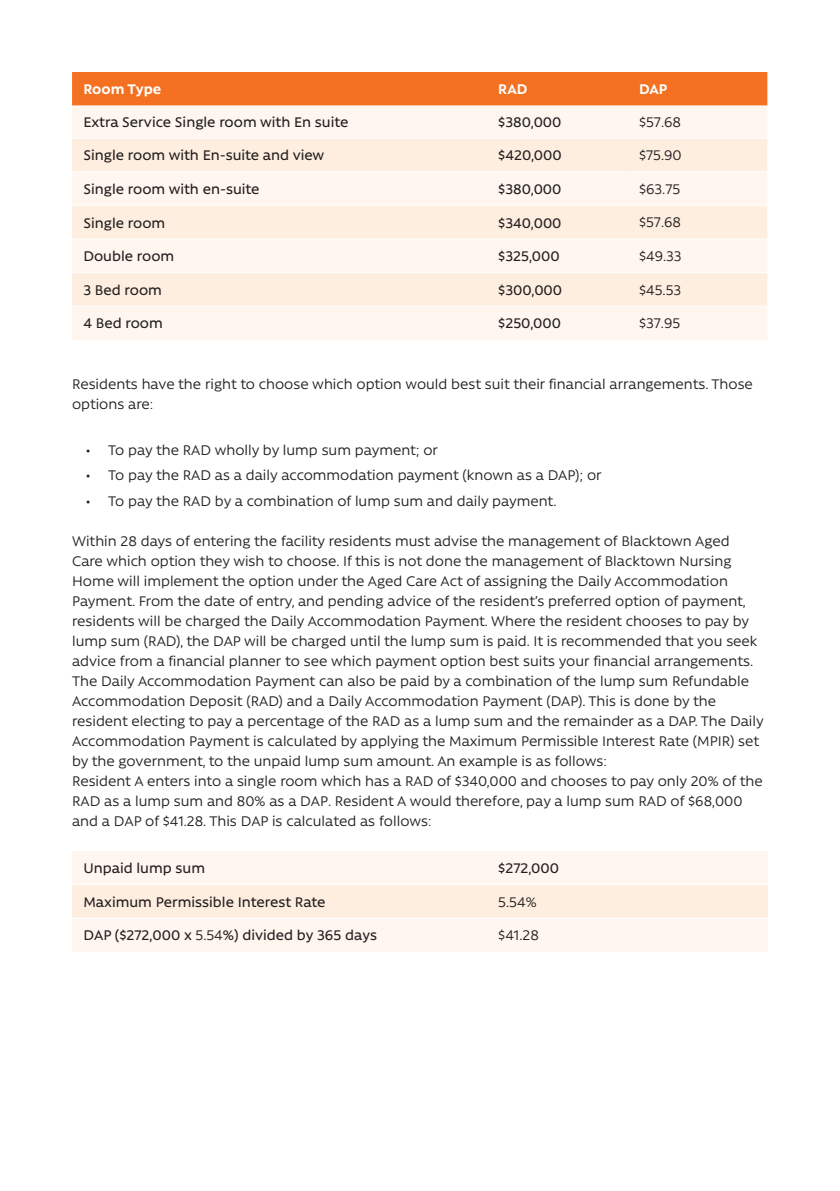
<style>
.page{position:relative;width:840px;height:1191px;background:#fff}
.page>*{position:absolute;margin:0;border:0;box-sizing:border-box;transform-origin:0 0}
.t1{font:16px/20px "Rawson";color:#231f20}
.t2{font:500 16px "Rawson";color:#231f20}
.t3{font:700 16px "Rawson";color:#fff}
.s1{font-weight:400}
</style>
<div class="page">
<div style="left:72px;top:72px;width:694px;height:34px;background:#f37121"></div>
<div style="left:72px;top:106px;width:694px;height:234px;background:#fef6ef"></div>
<svg style="left:72px;top:139px;width:694px;height:167px;fill:#feeee0"></svg>
<hr style="left:72px;top:138px;width:414px;height:1px;background:#fff">
<hr style="left:486px;top:138px;width:141px;height:1px;background:#fff">
<hr style="left:627px;top:138px;width:139px;height:1px;background:#fff">
<hr style="left:72px;top:171px;width:414px;height:1px;background:#fff">
<hr style="left:486px;top:171px;width:141px;height:1px;background:#fff">
<hr style="left:627px;top:171px;width:139px;height:1px;background:#fff">
<hr style="left:72px;top:205px;width:414px;height:1px;background:#fff">
<hr style="left:486px;top:205px;width:141px;height:1px;background:#fff">
<hr style="left:627px;top:205px;width:139px;height:1px;background:#fff">
<hr style="left:72px;top:238px;width:414px;height:1px;background:#fff">
<hr style="left:486px;top:238px;width:141px;height:1px;background:#fff">
<hr style="left:627px;top:238px;width:139px;height:1px;background:#fff">
<hr style="left:72px;top:272px;width:414px;height:1px;background:#fff">
<hr style="left:486px;top:272px;width:141px;height:1px;background:#fff">
<hr style="left:627px;top:272px;width:139px;height:1px;background:#fff">
<hr style="left:72px;top:306px;width:414px;height:1px;background:#fff">
<hr style="left:486px;top:306px;width:141px;height:1px;background:#fff">
<hr style="left:627px;top:306px;width:139px;height:1px;background:#fff">
<div style="left:72px;top:851px;width:695px;height:100px;background:#fef6ef"></div>
<div style="left:72px;top:885px;width:695px;height:32px;background:#feeee0"></div>
<hr style="left:72px;top:884px;width:414px;height:1px;background:#fff">
<hr style="left:486px;top:884px;width:281px;height:1px;background:#fff">
<hr style="left:72px;top:917px;width:414px;height:1px;background:#fff">
<hr style="left:486px;top:917px;width:281px;height:1px;background:#fff">
<p class="t3" style="left:83px;top:80px;width:79px">Room Type</p>
<p class="t3" style="left:498px;top:80px;width:31px">RAD</p>
<p class="t3" style="left:638px;top:80px;width:30px">DAP</p>
<p class="t2" style="left:83px;top:113px;width:266px">Extra Service Single room with En suite</p>
<p class="t2" style="left:498px;top:113px;width:65px">$380,000</p>
<p class="t1" style="left:638px;top:111px;width:44px">$57.68</p>
<p class="t2" style="left:83px;top:147px;width:242px">Single room with En-suite and view</p>
<p class="t2" style="left:498px;top:147px;width:65px">$420,000</p>
<p class="t1" style="left:638px;top:145px;width:44px">$75.90</p>
<p class="t2" style="left:83px;top:180px;width:177px">Single room with en-suite</p>
<p class="t2" style="left:498px;top:180px;width:65px">$380,000</p>
<p class="t1" style="left:638px;top:179px;width:43px">$63.75</p>
<p class="t2" style="left:83px;top:214px;width:83px">Single room</p>
<p class="t2" style="left:498px;top:214px;width:65px">$340,000</p>
<p class="t1" style="left:638px;top:212px;width:44px">$57.68</p>
<p class="t2" style="left:83px;top:247px;width:92px">Double room</p>
<p class="t2" style="left:498px;top:247px;width:63px">$325,000</p>
<p class="t1" style="left:638px;top:246px;width:44px">$49.33</p>
<p class="t2" style="left:83px;top:281px;width:80px">3 Bed room</p>
<p class="t2" style="left:498px;top:281px;width:65px">$300,000</p>
<p class="t1" style="left:638px;top:279px;width:44px">$45.53</p>
<p class="t2" style="left:83px;top:315px;width:81px">4 Bed room</p>
<p class="t2" style="left:498px;top:315px;width:64px">$250,000</p>
<p class="t1" style="left:638px;top:313px;width:43px">$37.95</p>
<p class="t1" style="left:72px;top:374px;width:682px">Residents have the right to choose which option would best suit their financial arrangements. Those options are:</p>
<p class="t1" style="left:85px;top:439px;width:354px">• To pay the RAD wholly by lump sum payment; or</p>
<p class="t1" style="left:85px;top:465px;width:517px">• To pay the RAD as a daily accommodation payment (known as a DAP); or</p>
<p class="t1" style="left:85px;top:491px;width:472px">• To pay the RAD by a combination of lump sum and daily payment.</p>
<p class="t1" style="left:72px;top:531px;width:692px">Within 28 days of entering the facility residents must advise the management of Blacktown Aged Care which option they wish to choose. If this is not done the management of Blacktown Nursing Home will implement the option under the Aged Care Act of assigning the Daily Accommodation Payment. From the date of entry, and pending advice of the resident’s preferred option of payment, residents will be charged the Daily Accommodation Payment. Where the resident chooses to pay by lump sum (RAD), the DAP will be charged until the lump sum is paid. It is recommended that you seek advice from a financial planner to see which payment option best suits your financial arrangements.<br>The Daily Accommodation Payment can also be paid by a combination of the lump sum Refundable Accommodation Deposit (RAD) and a Daily Accommodation Payment (DAP). This is done by the resident electing to pay a percentage of the RAD as a lump sum and the remainder as a DAP. The Daily Accommodation Payment is calculated by applying the Maximum Permissible Interest Rate (MPIR) set by the government, to the unpaid lump sum amount. An example is as follows:<br>Resident A enters into a single room which has a RAD of $340,000 and chooses to pay only 20% of the RAD as a lump sum and 80% as a DAP. Resident A would therefore, pay a lump sum RAD of $68,000 and a DAP of $41.28. This DAP is calculated as follows:</p>
<p class="t2" style="left:83px;top:859px;width:123px">Unpaid lump sum</p>
<p class="t2" style="left:498px;top:859px;width:62px">$272,000</p>
<p class="t2" style="left:83px;top:893px;width:243px">Maximum Permissible Interest Rate</p>
<p class="t1" style="left:498px;top:891px;width:40px">5.54%</p>
<p class="t2" style="left:83px;top:926px;width:295px">DAP ($272,000 x <span class="s1">5.54</span>%) divided by 365 days</p>
<p class="t1" style="left:498px;top:925px;width:42px">$41.28</p>
</div>
